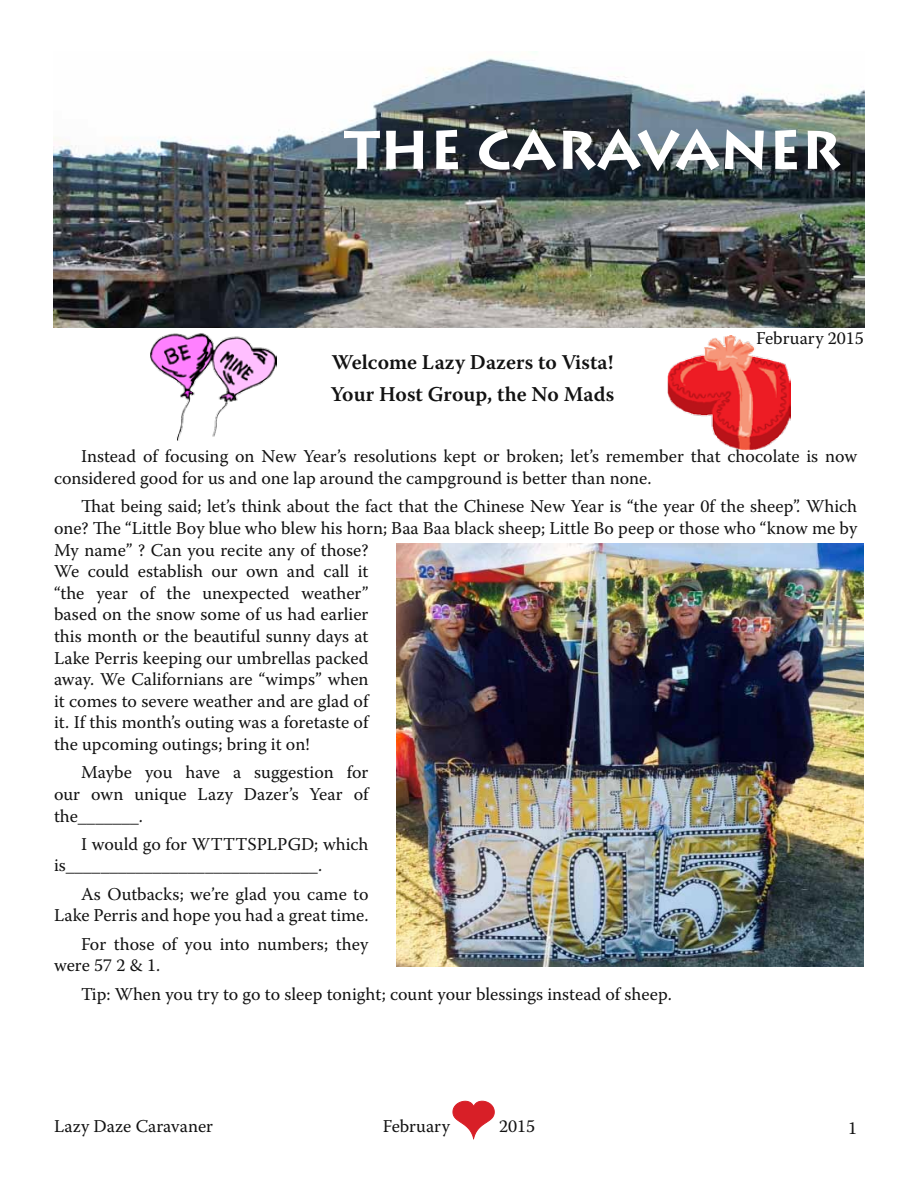
<style>
.page{position:relative;width:918px;height:1188px;background:#fff}
.page>*{position:absolute;margin:0;border:0;box-sizing:border-box;transform-origin:0 0}
.t1{font:700 54px "Lithos Pro";color:#fff}
.t2{font:600 21px/32px "Warnock Pro";color:#121212}
.t3{font:18px/21.6px "Warnock Pro";color:#121212}
</style>
<div class="page">
<svg style="left:453px;top:1101px;width:41px;height:38px"></svg>
<img style="left:54px;top:58px;width:810px;height:270px">
<img style="left:396px;top:544px;width:468px;height:423px">
<img style="left:150px;top:333px;width:126px;height:107px">
<img style="left:667px;top:335px;width:123px;height:114px">
<h1 class="t1" style="left:344px;top:118px;width:498px">THE CARAVANER</h1>
<p class="t2" style="left:331px;top:346px;width:285px">Welcome Lazy Dazers to Vista!<br>Your Host Group, the No Mads</p>
<p class="t3" style="left:756px;top:327px;width:109px">February 2015</p>
<p class="t3" style="left:54px;top:445px;width:805px;text-indent:27px">Instead of focusing on New Year’s resolutions kept or broken; let’s remember that chocolate is now considered good for us and one lap around the campground is better than none.</p>
<p class="t3" style="left:54px;top:495px;width:805px;text-indent:27px">That being said; let’s think about the fact that the Chinese New Year is “the year 0f the sheep”. Which one? The “Little Boy blue who blew his horn; Baa Baa black sheep; Little Bo peep or those who “know me by My name” ? Can you recite any of those?<br>We could establish our own and call it<br>“the year of the unexpected weather”<br>based on the snow some of us had earlier<br>this month or the beautiful sunny days at<br>Lake Perris keeping our umbrellas packed<br>away. We Californians are “wimps” when<br>it comes to severe weather and are glad of<br>it. If this month’s outing was a foretaste of<br>the upcoming outings; bring it on!</p>
<p class="t3" style="left:54px;top:761px;width:316px;text-align:justify;text-indent:27px">Maybe you have a suggestion for our own unique Lazy Dazer’s Year of the_______.</p>
<p class="t3" style="left:54px;top:833px;width:316px;text-indent:27px">I would go for WTTTSPLPGD; which is_____________________________.</p>
<p class="t3" style="left:54px;top:883px;width:316px;text-align:right">As Outbacks; we’re glad you came to<br>Lake Perris and hope you had a great time.</p>
<p class="t3" style="left:54px;top:933px;width:316px;text-indent:27px">For those of you into numbers; they were 57 2 &amp; 1.</p>
<p class="t3" style="left:81px;top:983px;width:592px">Tip: When you try to go to sleep tonight; count your blessings instead of sheep.</p>
<p class="t3" style="left:54px;top:1115px;width:161px">Lazy Daze Caravaner</p>
<p class="t3" style="left:383px;top:1115px;width:69px">February</p>
<p class="t3" style="left:499px;top:1115px;width:38px">2015</p>
<p class="t3" style="left:848px;top:1117px;width:11px">1</p>
</div>
